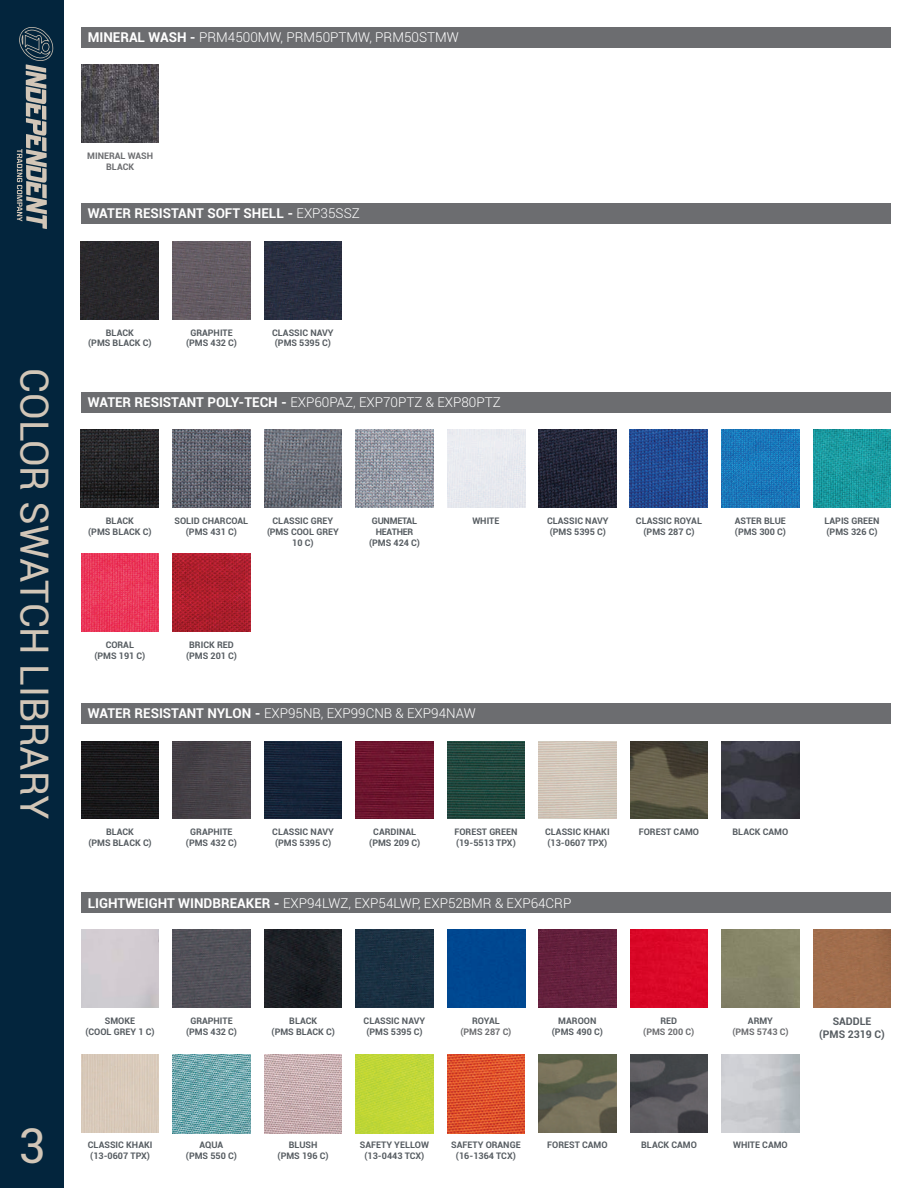
<style>
.page{position:relative;width:918px;height:1188px;background:#fff}
.page>*{position:absolute;margin:0;border:0;box-sizing:border-box;transform-origin:0 0}
.t1{font:48px "Roboto";color:#d2c6b7}
.t2{font:39px "Roboto";color:#d2c6b7}
.t3{font:300 13.5px "Roboto";color:#fff}
.t4{font:700 13.5px "Roboto";color:#fff}
.t5{font:700 10.5px/12.6px "Roboto";color:#565c61;text-align:center}
.t6{font:700 9px/10.8px "Roboto";color:#565c61;text-align:center}
.t7{font:700 9px/10.8px "Roboto";color:#6c6d70;text-align:center}
.t8{font:700 9px/10.8px "Roboto";letter-spacing:-.025em;color:#565c61;text-align:center}
.s1{font-weight:700}
.s2{font-weight:300}
</style>
<div class="page">
<div style="left:0;top:0;width:64px;height:1188px;background:#03253d"></div>
<svg style="left:17px;top:27px;width:36px;height:202px"></svg>
<img style="left:81px;top:64px;width:78px;height:78px">
<div style="left:81px;top:27px;width:810px;height:20px;background:#6c6d70"></div>
<img style="left:355px;top:430px;width:78px;height:78px">
<div style="left:447px;top:430px;width:78px;height:78px;background:#e8eaef"></div>
<img style="left:264px;top:430px;width:78px;height:78px">
<img style="left:173px;top:430px;width:77px;height:78px">
<img style="left:81px;top:430px;width:78px;height:78px">
<img style="left:538px;top:430px;width:78px;height:78px">
<img style="left:630px;top:430px;width:78px;height:78px">
<img style="left:722px;top:430px;width:78px;height:78px">
<img style="left:813px;top:430px;width:78px;height:78px">
<img style="left:81px;top:554px;width:78px;height:78px">
<img style="left:172px;top:554px;width:78px;height:78px">
<div style="left:81px;top:392px;width:810px;height:20px;background:#6c6d70"></div>
<div style="left:81px;top:203px;width:810px;height:20px;background:#6c6d70"></div>
<div style="left:81px;top:241px;width:78px;height:78px;background:#29282b"></div>
<img style="left:264px;top:241px;width:78px;height:78px">
<img style="left:172px;top:241px;width:78px;height:78px">
<img style="left:81px;top:741px;width:78px;height:78px">
<img style="left:264px;top:741px;width:78px;height:78px">
<img style="left:356px;top:741px;width:77px;height:78px">
<img style="left:173px;top:741px;width:77px;height:78px">
<img style="left:447px;top:741px;width:78px;height:78px">
<img style="left:630px;top:741px;width:78px;height:78px">
<img style="left:722px;top:741px;width:77px;height:78px">
<div style="left:81px;top:703px;width:810px;height:20px;background:#6c6d70"></div>
<img style="left:264px;top:930px;width:78px;height:78px">
<div style="left:356px;top:930px;width:77px;height:78px;background:#1a3042"></div>
<img style="left:173px;top:930px;width:77px;height:78px">
<div style="left:539px;top:930px;width:77px;height:78px;background:#64213d"></div>
<div style="left:722px;top:930px;width:78px;height:78px;background:#868568"></div>
<div style="left:630px;top:930px;width:78px;height:78px;background:#db0728"></div>
<div style="left:447px;top:930px;width:78px;height:78px;background:#004791"></div>
<div style="left:81px;top:1054px;width:78px;height:78px;background:#d8caba"></div>
<img style="left:173px;top:1054px;width:78px;height:79px">
<img style="left:264px;top:1054px;width:78px;height:79px">
<img style="left:356px;top:1054px;width:77px;height:79px">
<img style="left:447px;top:1054px;width:78px;height:79px">
<div style="left:813px;top:930px;width:78px;height:78px;background:#a16d4c"></div>
<img style="left:539px;top:1054px;width:78px;height:78px">
<img style="left:630px;top:1054px;width:78px;height:78px">
<div style="left:81px;top:893px;width:810px;height:20px;background:#6c6d70"></div>
<h3 class="t3" style="left:88px;top:28px;width:373px"><span class="s1">MINERAL WASH -</span> PRM4500MW, PRM50PTMW, PRM50STMW</h3>
<p class="t7" style="left:87px;top:150px;width:67px">MINERAL WASH<br>BLACK</p>
<h3 class="t4" style="left:88px;top:204px;width:274px">WATER RESISTANT SOFT SHELL - <span class="s2">EXP35SSZ</span></h3>
<h2 class="t2" style="left:62px;top:368px;width:453px;rotate:90deg">COLOR SWATCH LIBRARY</h2>
<p class="t6" style="left:88px;top:327px;width:65px">BLACK<br>(PMS BLACK C)</p>
<p class="t6" style="left:186px;top:327px;width:52px">GRAPHITE (PMS 432 C)</p>
<p class="t6" style="left:272px;top:327px;width:63px">CLASSIC NAVY (PMS 5395 C)</p>
<h3 class="t3" style="left:88px;top:393px;width:415px"><span class="s1">WATER RESISTANT POLY-TECH -</span> EXP60PAZ, EXP70PTZ &amp; EXP80PTZ</h3>
<p class="t6" style="left:88px;top:515px;width:65px">BLACK<br>(PMS BLACK C)</p>
<p class="t6" style="left:547px;top:515px;width:63px">CLASSIC NAVY (PMS 5395 C)</p>
<p class="t6" style="left:636px;top:515px;width:68px">CLASSIC ROYAL (PMS 287 C)</p>
<p class="t6" style="left:174px;top:515px;width:75px">SOLID CHARCOAL (PMS 431 C)</p>
<p class="t6" style="left:267px;top:515px;width:73px">CLASSIC GREY (PMS COOL GREY<br>10 C)</p>
<p class="t8" style="left:372px;top:515px;width:47px">GUNMETAL</p>
<p class="t6" style="left:472px;top:515px;width:28px">WHITE</p>
<p class="t8" style="left:369px;top:526px;width:52px">HEATHER (PMS 424 C)</p>
<p class="t6" style="left:735px;top:515px;width:53px;text-align:left">ASTER BLUE (PMS 300 C)</p>
<p class="t6" style="left:824px;top:515px;width:57px;text-align:left">LAPIS GREEN (PMS 326 C)</p>
<p class="t6" style="left:94px;top:639px;width:52px">CORAL (PMS 191 C)</p>
<p class="t6" style="left:186px;top:639px;width:52px">BRICK RED (PMS 201 C)</p>
<h3 class="t3" style="left:88px;top:704px;width:389px"><span class="s1">WATER RESISTANT NYLON -</span> EXP95NB, EXP99CNB &amp; EXP94NAW</h3>
<p class="t6" style="left:88px;top:826px;width:65px">BLACK<br>(PMS BLACK C)</p>
<p class="t6" style="left:186px;top:826px;width:52px">GRAPHITE (PMS 432 C)</p>
<p class="t6" style="left:272px;top:826px;width:63px">CLASSIC NAVY (PMS 5395 C)</p>
<p class="t6" style="left:369px;top:826px;width:52px">CARDINAL (PMS 209 C)</p>
<p class="t6" style="left:454px;top:826px;width:64px;text-align:left">FOREST GREEN (19-5513 TPX)</p>
<p class="t6" style="left:545px;top:826px;width:66px;text-align:left">CLASSIC KHAKI (13-0607 TPX)</p>
<p class="t6" style="left:639px;top:826px;width:62px">FOREST CAMO</p>
<p class="t6" style="left:733px;top:826px;width:57px">BLACK CAMO</p>
<h3 class="t3" style="left:88px;top:894px;width:485px"><span class="s1">LIGHTWEIGHT WINDBREAKER -</span> EXP94LWZ, EXP54LWP, EXP52BMR &amp; EXP64CRP</h3>
<h1 class="t1" style="left:18px;top:1112px;width:29px">3</h1>
<p class="t6" style="left:85px;top:1015px;width:71px">SMOKE<br>(COOL GREY 1 C)</p>
<p class="t6" style="left:552px;top:1015px;width:52px">MAROON (PMS 490 C)</p>
<p class="t6" style="left:748px;top:1015px;width:26px">ARMY</p>
<p class="t6" style="left:186px;top:1015px;width:52px">GRAPHITE (PMS 432 C)</p>
<p class="t6" style="left:272px;top:1015px;width:65px">BLACK<br>(PMS BLACK C)</p>
<p class="t6" style="left:364px;top:1015px;width:63px">CLASSIC NAVY (PMS 5395 C)</p>
<p class="t6" style="left:472px;top:1015px;width:29px">ROYAL</p>
<p class="t7" style="left:460px;top:1026px;width:52px">(PMS 287 C)</p>
<p class="t6" style="left:660px;top:1015px;width:18px">RED</p>
<p class="t7" style="left:643px;top:1026px;width:52px">(PMS 200 C)</p>
<p class="t7" style="left:732px;top:1026px;width:58px">(PMS 5743 C)</p>
<p class="t5" style="left:819px;top:1015px;width:67px">SADDLE (PMS 2319 C)</p>
<p class="t6" style="left:88px;top:1140px;width:66px;text-align:left">CLASSIC KHAKI (13-0607 TPX)</p>
<p class="t6" style="left:186px;top:1140px;width:52px">AQUA<br>(PMS 550 C)</p>
<p class="t6" style="left:278px;top:1140px;width:52px">BLUSH (PMS 196 C)</p>
<p class="t6" style="left:360px;top:1140px;width:71px">SAFETY YELLOW (13-0443 TCX)</p>
<p class="t6" style="left:451px;top:1140px;width:71px">SAFETY ORANGE (16-1364 TCX)</p>
<p class="t6" style="left:547px;top:1140px;width:62px">FOREST CAMO</p>
<p class="t6" style="left:641px;top:1140px;width:57px">BLACK CAMO</p>
<p class="t6" style="left:733px;top:1140px;width:56px">WHITE CAMO</p>
</div>
